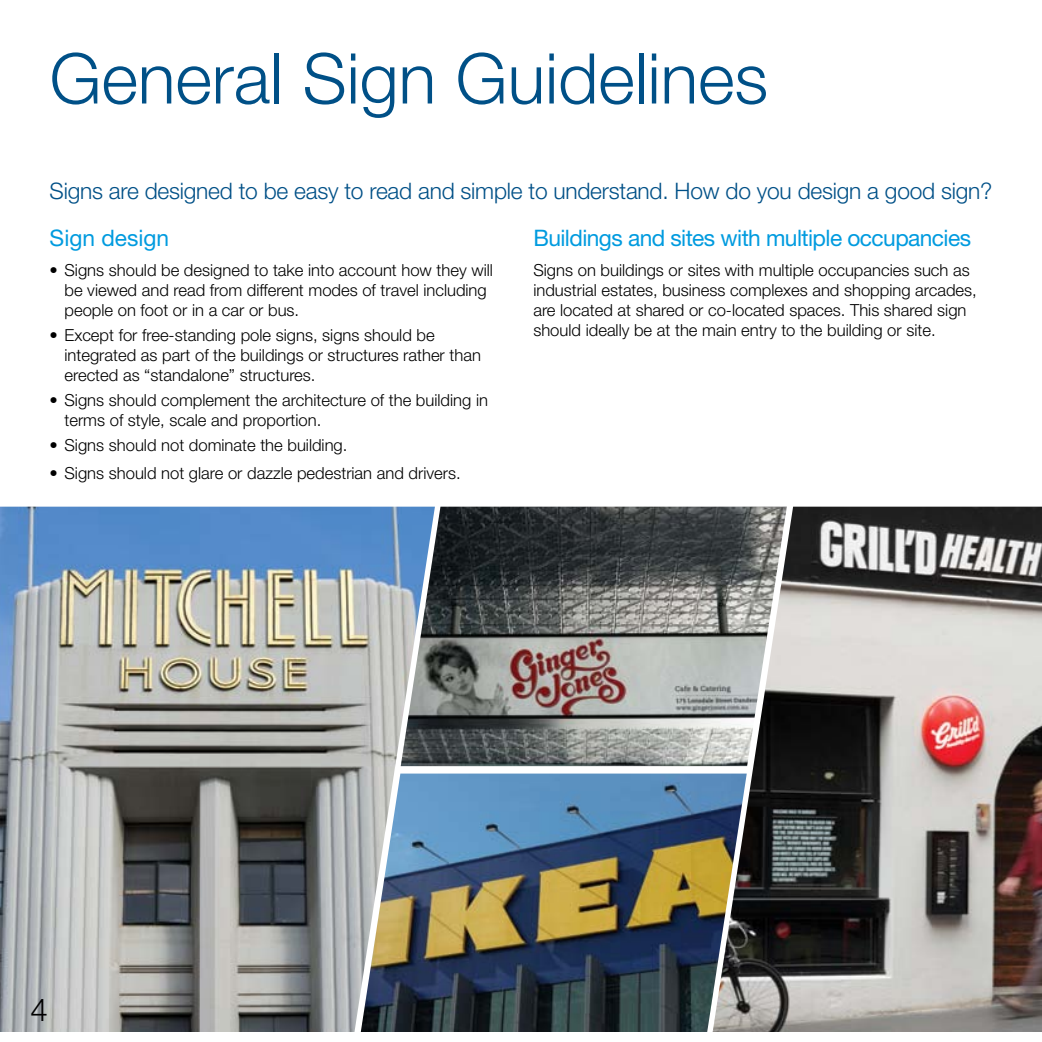
<style>
.page{position:relative;width:1042px;height:1042px;background:#fff}
.page>*{position:absolute;margin:0;border:0;box-sizing:border-box;transform-origin:0 0}
.t1{font:300 70px "Helvetica Neue";color:#005087}
.t2{font:300 31.32px "Helvetica Neue";color:#000}
.t3{font:300 22.75px "Helvetica Neue";letter-spacing:-.01em;color:#005087}
.t4{font:22.75px "Helvetica Neue";letter-spacing:-.025em;color:#009bdf}
.t5{font:22.75px "Helvetica Neue";color:#009bdf}
.t6{font:300 16.62px/19.9px "Helvetica Neue";color:#000}
</style>
<div class="page">
<img style="left:435px;top:773px;width:277px;height:259px">
<img style="left:435px;top:507px;width:277px;height:259px">
<img style="left:712px;top:507px;width:330px;height:525px">
<img style="left:0;top:507px;width:435px;height:525px">
<h1 class="t1" style="left:50px;top:36px;width:720px">General Sign Guidelines</h1>
<h3 class="t3" style="left:50px;top:177px;width:944px">Signs are designed to be easy to read and simple to understand. How do you design a good sign?</h3>
<h3 class="t5" style="left:50px;top:225px;width:121px">Sign design</h3>
<p class="t6" style="left:64px;top:260px;width:430px;text-indent:-15px">• Signs should be designed to take into account how they will be viewed and read from different modes of travel including people on foot or in a car or bus.</p>
<p class="t6" style="left:64px;top:325px;width:418px;text-indent:-15px">• Except for free-standing pole signs, signs should be integrated as part of the buildings or structures rather than erected as “standalone” structures.</p>
<p class="t6" style="left:64px;top:390px;width:425px;text-indent:-15px">• Signs should complement the architecture of the building in terms of style, scale and proportion.</p>
<p class="t6" style="left:50px;top:434px;width:299px">• Signs should not dominate the building.</p>
<p class="t6" style="left:50px;top:462px;width:412px">• Signs should not glare or dazzle pedestrian and drivers.</p>
<h3 class="t4" style="left:533px;top:225px;width:439px">Buildings and sites with multiple occupancies</h3>
<p class="t6" style="left:533px;top:260px;width:445px">Signs on buildings or sites with multiple occupancies such as industrial estates, business complexes and shopping arcades, are located at shared or co-located spaces. This shared sign should ideally be at the main entry to the building or site.</p>
<h2 class="t2" style="left:30px;top:990px;width:19px">4</h2>
</div>
